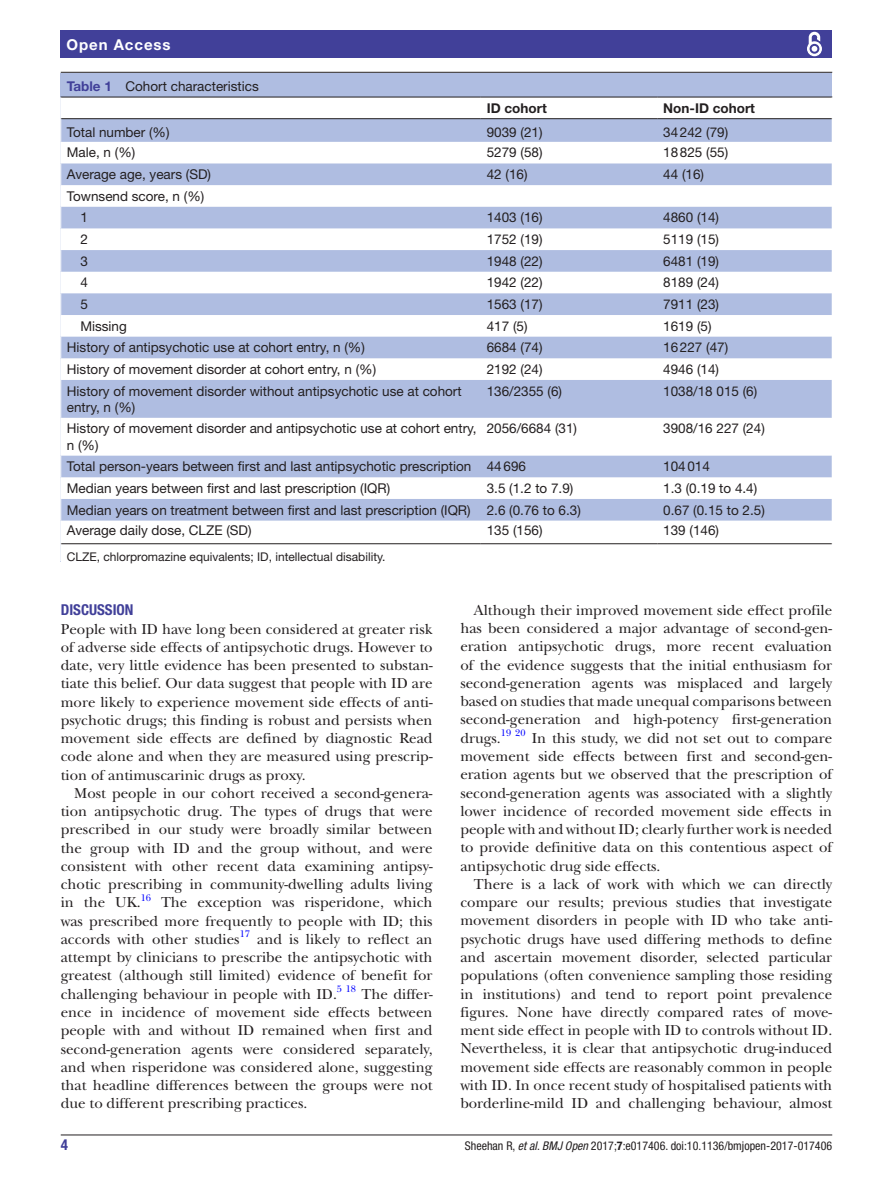
<style>
.page{position:relative;width:893px;height:1191px;background:#fff}
.page>*{position:absolute;margin:0;border:0;box-sizing:border-box;transform-origin:0 0}
.t1{font:15px/18.3px "New Baskerville";color:#231f20;text-align:justify}
.t2{font:700 condensed 15px "Helvetica Neue LT Std";color:#414099}
.t3{font:700 15px "Helvetica Neue LT Std";letter-spacing:.065em;color:#fff}
.t4{font:13.5px/16.2px "Helvetica Neue LT Std";color:#231f20}
.t5{font:700 13.5px "Helvetica Neue LT Std";color:#231f20}
.t6{font:condensed 12px "Helvetica Neue LT Std";color:#231f20}
.t7{font:12px "Helvetica Neue LT Std";color:#231f20}
.t8{font:9.9px "New Baskerville";color:#00f}
.s1{font-weight:700;color:#414099}
.s2{font-style:italic}
.s3{font-weight:700}
</style>
<div class="page">
<hr style="left:61px;top:1134px;width:771px;height:1px;background:#231f20">
<div style="left:61px;top:31px;width:771px;height:27px;background:#414099"></div>
<svg style="left:807px;top:31px;width:15px;height:26px"></svg>
<div style="left:61px;top:73px;width:771px;height:488px;background:#afbde1"></div>
<hr style="left:61px;top:72px;width:771px;height:1px;background:#231f20">
<svg style="left:61px;top:98px;width:771px;height:462px;fill:#fff"></svg>
<hr style="left:61px;top:97px;width:420px;height:1px;background:#231f20">
<hr style="left:61px;top:118px;width:420px;height:1px;background:#231f20">
<hr style="left:481px;top:97px;width:176px;height:1px;background:#231f20">
<hr style="left:481px;top:118px;width:176px;height:1px;background:#231f20">
<hr style="left:657px;top:97px;width:175px;height:1px;background:#231f20">
<hr style="left:657px;top:118px;width:175px;height:1px;background:#231f20">
<hr style="left:481px;top:543px;width:176px;height:1px;background:#231f20">
<hr style="left:61px;top:543px;width:420px;height:1px;background:#231f20">
<hr style="left:657px;top:543px;width:175px;height:1px;background:#231f20">
<svg style="left:60px;top:97px;width:1px;height:283px"></svg>
<svg style="left:60px;top:455px;width:1px;height:106px"></svg>
<hr style="left:61px;top:560px;width:771px;height:2px;background:#fff">
<p class="t3" style="left:66px;top:35px;width:106px">Open Access</p>
<p class="t4" style="left:67px;top:78px;width:193px"><span class="s1">Table 1</span> Cohort characteristics</p>
<p class="t5" style="left:487px;top:99px;width:61px">ID cohort</p>
<p class="t5" style="left:663px;top:99px;width:93px">Non-ID cohort</p>
<p class="t4" style="left:67px;top:124px;width:104px">Total number (%)</p>
<p class="t4" style="left:487px;top:124px;width:57px">9039 (21)</p>
<p class="t4" style="left:663px;top:124px;width:66px">34242 (79)</p>
<p class="t4" style="left:67px;top:144px;width:70px">Male, n (%)</p>
<p class="t4" style="left:487px;top:144px;width:57px">5279 (58)</p>
<p class="t4" style="left:663px;top:144px;width:66px">18825 (55)</p>
<p class="t4" style="left:67px;top:166px;width:146px">Average age, years (SD)</p>
<p class="t4" style="left:487px;top:166px;width:42px">42 (16)</p>
<p class="t4" style="left:663px;top:166px;width:42px">44 (16)</p>
<p class="t4" style="left:80px;top:185px;width:126px;line-height:21.6px;text-indent:-14px">Townsend score, n (%)<br>1</p>
<p class="t4" style="left:487px;top:209px;width:57px">1403 (16)</p>
<p class="t4" style="left:663px;top:209px;width:57px">4860 (14)</p>
<p class="t4" style="left:80px;top:231px;width:9px">2</p>
<p class="t4" style="left:487px;top:231px;width:57px">1752 (19)</p>
<p class="t4" style="left:663px;top:231px;width:57px">5119 (15)</p>
<p class="t4" style="left:80px;top:253px;width:9px">3</p>
<p class="t4" style="left:487px;top:253px;width:57px">1948 (22)</p>
<p class="t4" style="left:663px;top:253px;width:57px">6481 (19)</p>
<p class="t4" style="left:80px;top:274px;width:9px">4</p>
<p class="t4" style="left:487px;top:274px;width:57px">1942 (22)</p>
<p class="t4" style="left:663px;top:274px;width:57px">8189 (24)</p>
<p class="t4" style="left:80px;top:296px;width:9px">5</p>
<p class="t4" style="left:487px;top:296px;width:57px">1563 (17)</p>
<p class="t4" style="left:663px;top:296px;width:57px">7911 (23)</p>
<p class="t4" style="left:80px;top:317px;width:48px">Missing</p>
<p class="t4" style="left:487px;top:317px;width:42px">417 (5)</p>
<p class="t4" style="left:663px;top:317px;width:50px">1619 (5)</p>
<p class="t4" style="left:67px;top:339px;width:300px">History of antipsychotic use at cohort entry, n (%)</p>
<p class="t4" style="left:487px;top:339px;width:57px">6684 (74)</p>
<p class="t4" style="left:663px;top:339px;width:66px">16227 (47)</p>
<p class="t4" style="left:67px;top:361px;width:311px">History of movement disorder at cohort entry, n (%)</p>
<p class="t4" style="left:487px;top:361px;width:57px">2192 (24)</p>
<p class="t4" style="left:663px;top:361px;width:57px">4946 (14)</p>
<p class="t4" style="left:67px;top:382px;width:396px">History of movement disorder without antipsychotic use at cohort entry, n (%)</p>
<p class="t4" style="left:487px;top:382px;width:77px">136/2355 (6)</p>
<p class="t4" style="left:663px;top:382px;width:96px">1038/18 015 (6)</p>
<p class="t4" style="left:67px;top:420px;width:411px">History of movement disorder and antipsychotic use at cohort entry, n (%)</p>
<p class="t4" style="left:487px;top:420px;width:92px">2056/6684 (31)</p>
<p class="t4" style="left:663px;top:420px;width:103px">3908/16 227 (24)</p>
<p class="t4" style="left:67px;top:458px;width:461px">Total person-years between first and last antipsychotic prescription 44696</p>
<p class="t4" style="left:663px;top:458px;width:48px">104014</p>
<p class="t4" style="left:67px;top:480px;width:325px">Median years between first and last prescription (IQR)</p>
<p class="t4" style="left:487px;top:480px;width:88px">3.5 (1.2 to 7.9)</p>
<p class="t4" style="left:663px;top:480px;width:96px">1.3 (0.19 to 4.4)</p>
<p class="t4" style="left:67px;top:501px;width:515px">Median years on treatment between first and last prescription (IQR) 2.6 (0.76 to 6.3)</p>
<p class="t4" style="left:663px;top:501px;width:103px">0.67 (0.15 to 2.5)</p>
<p class="t4" style="left:67px;top:522px;width:186px">Average daily dose, CLZE (SD)</p>
<p class="t4" style="left:487px;top:522px;width:57px">135 (156)</p>
<p class="t4" style="left:663px;top:522px;width:57px">139 (146)</p>
<p class="t7" style="left:67px;top:550px;width:320px">CLZE, chlorpromazine equivalents; ID, intellectual disability.</p>
<p class="t2" style="left:61px;top:601px;width:74px">DISCUSSION</p>
<p class="t1" style="left:61px;top:619px;width:373px">People with ID have long been considered at greater risk of adverse side effects of antipsychotic drugs. However to date, very little evidence has been presented to substan&shy;tiate this belief. Our data suggest that people with ID are more likely to experience movement side effects of anti&shy;psychotic drugs; this finding is robust and persists when movement side effects are defined by diagnostic Read code alone and when they are measured using prescrip&shy;tion of antimuscarinic drugs as proxy.</p>
<p class="t1" style="left:61px;top:784px;width:373px;text-indent:14px">Most people in our cohort received a second-genera&shy;tion antipsychotic drug. The types of drugs that were prescribed in our study were broadly similar between the group with ID and the group without, and were consistent with other recent data examining antipsy&shy;chotic prescribing in community-dwelling adults living in the UK.</p>
<p class="t8" style="left:141px;top:891px;width:12px">16</p>
<p class="t1" style="left:61px;top:893px;width:373px;text-indent:100px">The exception was risperidone, which was prescribed more frequently to people with ID; this accords with other studies</p>
<p class="t8" style="left:240px;top:928px;width:12px">17</p>
<p class="t1" style="left:61px;top:930px;width:373px;text-indent:196px">and is likely to reflect an attempt by clinicians to prescribe the antipsychotic with greatest (although still limited) evidence of benefit for challenging behaviour in people with ID.<sup>5</sup> <sup>18</sup> The differ&shy;ence in incidence of movement side effects between people with and without ID remained when first and second-generation agents were considered separately, and when risperidone was considered alone, suggesting that headline differences between the groups were not due to different prescribing practices.</p>
<p class="t1" style="left:460px;top:601px;width:373px;text-indent:14px">Although their improved movement side effect profile has been considered a major advantage of second-gen&shy;eration antipsychotic drugs, more recent evaluation of the evidence suggests that the initial enthusiasm for second-generation agents was misplaced and largely based on studies that made unequal comparisons between second-generation and high-potency first-generation drugs.</p>
<p class="t8" style="left:501px;top:727px;width:26px">19 20</p>
<p class="t1" style="left:460px;top:729px;width:373px;text-indent:71px">In this study, we did not set out to compare movement side effects between first and second-gen&shy;eration agents but we observed that the prescription of second-generation agents was associated with a slightly lower incidence of recorded movement side effects in people with and without ID; clearly further work is needed to provide definitive data on this contentious aspect of antipsychotic drug side effects.</p>
<p class="t1" style="left:460px;top:875px;width:373px;text-indent:14px">There is a lack of work with which we can directly compare our results; previous studies that investigate movement disorders in people with ID who take anti&shy;psychotic drugs have used differing methods to define and ascertain movement disorder, selected particular populations (often convenience sampling those residing in institutions) and tend to report point prevalence figures. None have directly compared rates of move&shy;ment side effect in people with ID to controls without ID.<br>Nevertheless, it is clear that antipsychotic drug-induced movement side effects are reasonably common in people with ID. In once recent study of hospitalised patients with borderline-mild ID and challenging behaviour, almost</p>
<p class="t2" style="left:61px;top:1135px;width:9px">4</p>
<p class="t6" style="left:465px;top:1138px;width:369px">Sheehan R, <span class="s2">et al</span>. <span class="s2">BMJ Open</span> 2017;<span class="s3">7</span>:e017406. doi:10.1136/bmjopen-2017-017406</p>
</div>
